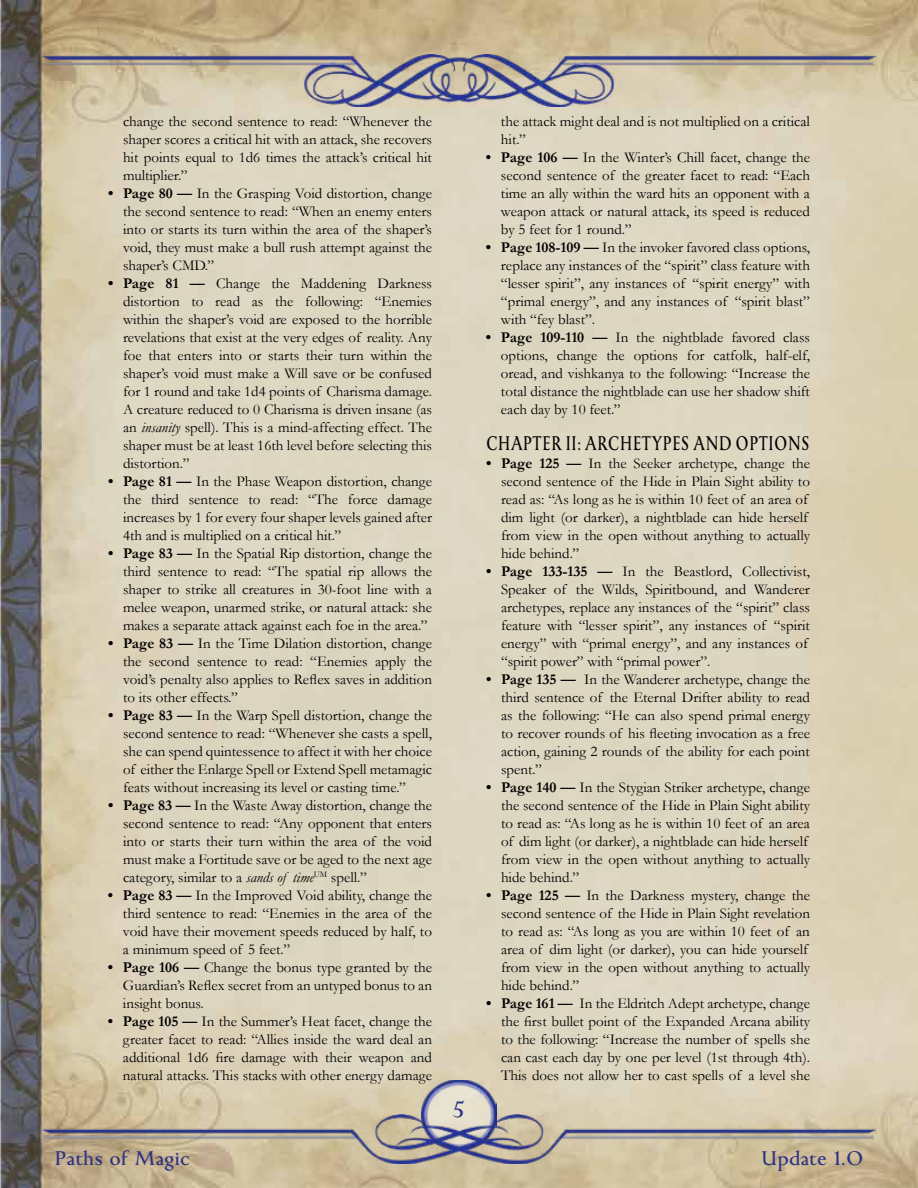
<style>
.page{position:relative;width:918px;height:1188px;background:#fff}
.page>*{position:absolute;margin:0;border:0;box-sizing:border-box;transform-origin:0 0}
.t1{font:700 27px "English Engravers Roman";color:#2d3383}
.t2{font:700 24px "English Engravers Roman";color:#000;scale:.75 1}
.t3{font:700 24px "English Engravers Roman";color:#2d3383}
.t4{font:15px/18px "Garamond";color:#000;text-align:justify}
.s1{font-weight:700}
.s2{font-style:italic}
</style>
<div class="page">
<img style="left:0;top:0;width:918px;height:1188px">
<img style="left:422px;top:1080px;width:74px;height:35px">
<img style="left:41px;top:1115px;width:836px;height:49px">
<img style="left:41px;top:54px;width:836px;height:53px">
<p class="t4" style="left:123px;top:112px;width:311px">change the second sentence to read: “Whenever the shaper scores a critical hit with an attack, she recovers hit points equal to 1d6 times the attack’s critical hit multiplier.”</p>
<p class="t4" style="left:123px;top:184px;width:311px;text-indent:-15px"><span class="s1">• Page 80 —</span> In the Grasping Void distortion, change the second sentence to read: “When an enemy enters into or starts its turn within the area of the shaper’s void, they must make a bull rush attempt against the shaper’s CMD.”</p>
<p class="t4" style="left:123px;top:274px;width:311px;text-indent:-15px"><span class="s1">• Page 81 —</span> Change the Maddening Darkness distortion to read as the following: “Enemies within the shaper’s void are exposed to the horrible revelations that exist at the very edges of reality. Any foe that enters into or starts their turn within the shaper’s void must make a Will save or be confused for 1 round and take 1d4 points of Charisma damage.<br>A creature reduced to 0 Charisma is driven insane (as an <span class="s2">insanity</span> spell). This is a mind-affecting effect. The shaper must be at least 16th level before selecting this distortion.”</p>
<p class="t4" style="left:123px;top:472px;width:311px;text-indent:-15px"><span class="s1">• Page 81 —</span> In the Phase Weapon distortion, change the third sentence to read: “The force damage increases by 1 for every four shaper levels gained after 4th and is multiplied on a critical hit.”</p>
<p class="t4" style="left:123px;top:544px;width:311px;text-indent:-15px"><span class="s1">• Page 83 —</span> In the Spatial Rip distortion, change the third sentence to read: “The spatial rip allows the shaper to strike all creatures in 30-foot line with a melee weapon, unarmed strike, or natural attack: she makes a separate attack against each foe in the area.”</p>
<p class="t4" style="left:123px;top:634px;width:311px;text-indent:-15px"><span class="s1">• Page 83 —</span> In the Time Dilation distortion, change the second sentence to read: “Enemies apply the void’s penalty also applies to Reflex saves in addition to its other effects.”</p>
<p class="t4" style="left:123px;top:706px;width:311px;text-indent:-15px"><span class="s1">• Page 83 —</span> In the Warp Spell distortion, change the second sentence to read: “Whenever she casts a spell, she can spend quintessence to affect it with her choice of either the Enlarge Spell or Extend Spell metamagic feats without increasing its level or casting time.”</p>
<p class="t4" style="left:123px;top:796px;width:311px;text-indent:-15px"><span class="s1">• Page 83 —</span> In the Waste Away distortion, change the second sentence to read: “Any opponent that enters into or starts their turn within the area of the void must make a Fortitude save or be aged to the next age category, similar to a <span class="s2">sands of time</span><sup>UM</sup> spell.”</p>
<p class="t4" style="left:123px;top:886px;width:311px;text-indent:-15px"><span class="s1">• Page 83 —</span> In the Improved Void ability, change the third sentence to read: “Enemies in the area of the void have their movement speeds reduced by half, to a minimum speed of 5 feet.”</p>
<p class="t4" style="left:123px;top:958px;width:311px;text-indent:-15px"><span class="s1">• Page 106 —</span> Change the bonus type granted by the Guardian’s Reflex secret from an untyped bonus to an insight bonus.</p>
<p class="t4" style="left:123px;top:1012px;width:311px;text-indent:-15px"><span class="s1">• Page 105 —</span> In the Summer’s Heat facet, change the greater facet to read: “Allies inside the ward deal an additional 1d6 fire damage with their weapon and natural attacks. This stacks with other energy damage</p>
<h1 class="t1" style="left:453px;top:1095px;width:14px">5</h1>
<p class="t4" style="left:501px;top:112px;width:311px">the attack might deal and is not multiplied on a critical hit.”</p>
<p class="t4" style="left:501px;top:148px;width:311px;text-indent:-15px"><span class="s1">• Page 106 —</span> In the Winter’s Chill facet, change the second sentence of the greater facet to read: “Each time an ally within the ward hits an opponent with a weapon attack or natural attack, its speed is reduced by 5 feet for 1 round.”</p>
<p class="t4" style="left:501px;top:238px;width:311px;text-indent:-15px"><span class="s1">• Page 108-109 —</span> In the invoker favored class options, replace any instances of the “spirit” class feature with “lesser spirit”, any instances of “spirit energy” with “primal energy”, and any instances of “spirit blast” with “fey blast”.</p>
<p class="t4" style="left:501px;top:328px;width:311px;text-indent:-15px"><span class="s1">• Page 109-110 —</span> In the nightblade favored class options, change the options for catfolk, half-elf, oread, and vishkanya to the following: “Increase the total distance the nightblade can use her shadow shift each day by 10 feet.”</p>
<h2 class="t2" style="left:486px;top:430px;width:434px">CHAPTER II: ARCHETYPES AND OPTIONS</h2>
<p class="t4" style="left:501px;top:454px;width:311px;text-align:left;text-indent:-15px"><span class="s1">• Page 125 —</span> In the Seeker archetype, change the second sentence of the Hide in Plain Sight ability to read as: “As long as he is within 10 feet of an area of dim light (or darker), a nightblade can hide herself from view in the open without anything to actually hide behind.”</p>
<p class="t4" style="left:501px;top:562px;width:311px;text-align:left;text-indent:-15px"><span class="s1">• Page 133-135 —</span> In the Beastlord, Collectivist, Speaker of the Wilds, Spiritbound, and Wanderer archetypes, replace any instances of the “spirit” class feature with “lesser spirit”, any instances of “spirit energy” with “primal energy”, and any instances of “spirit power” with “primal power”.</p>
<p class="t4" style="left:501px;top:670px;width:311px;text-indent:-15px"><span class="s1">• Page 135 —</span> In the Wanderer archetype, change the third sentence of the Eternal Drifter ability to read as the following: “He can also spend primal energy to recover rounds of his fleeting invocation as a free action, gaining 2 rounds of the ability for each point spent.”</p>
<p class="t4" style="left:501px;top:778px;width:311px;text-align:left;text-indent:-15px"><span class="s1">• Page 140 —</span> In the Stygian Striker archetype, change the second sentence of the Hide in Plain Sight ability to read as: “As long as he is within 10 feet of an area of dim light (or darker), a nightblade can hide herself from view in the open without anything to actually hide behind.”</p>
<p class="t4" style="left:501px;top:886px;width:311px;text-align:left;text-indent:-15px"><span class="s1">• Page 125 —</span> In the Darkness mystery, change the second sentence of the Hide in Plain Sight revelation to read as: “As long as you are within 10 feet of an area of dim light (or darker), you can hide yourself from view in the open without anything to actually hide behind.”</p>
<p class="t4" style="left:501px;top:994px;width:311px;text-indent:-15px"><span class="s1">• Page 161 —</span> In the Eldritch Adept archetype, change the first bullet point of the Expanded Arcana ability to the following: “Increase the number of spells she can cast each day by one per level (1st through 4th).<br>This does not allow her to cast spells of a level she</p>
<h2 class="t3" style="left:54px;top:1145px;width:137px">Paths of Magic</h2>
<h2 class="t3" style="left:761px;top:1145px;width:105px">Update 1.0</h2>
</div>
